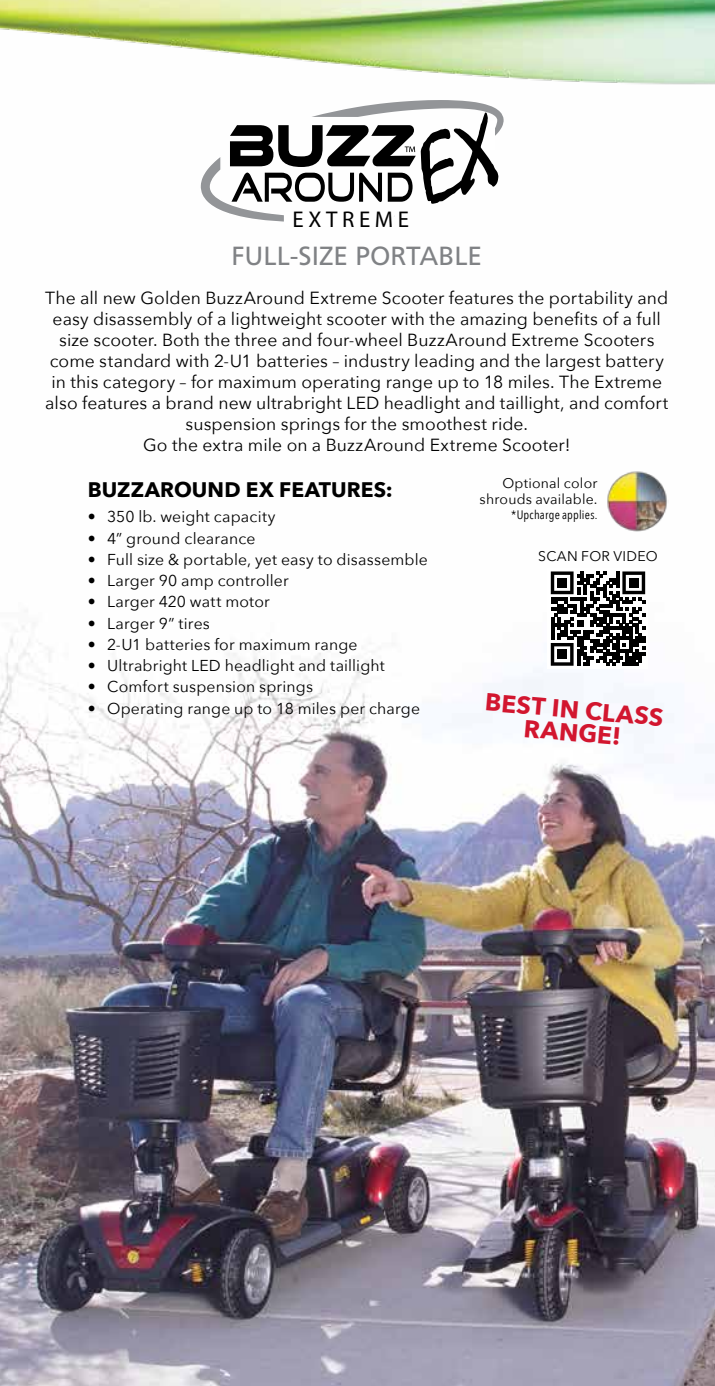
<style>
.page{position:relative;width:715px;height:1386px;background:#fff}
.page>*{position:absolute;margin:0;border:0;box-sizing:border-box;transform-origin:0 0}
.t1{font:26.25px "Frutiger";color:#808285}
.t2{font:700 24.5px/22.8px "Avenir Next";color:#d2162f;text-align:center}
.t3{font:22.93px "Myriad Pro";letter-spacing:.2em;color:#000}
.t4{font:700 21px "Avenir Next";letter-spacing:.005em;color:#000}
.t5{font:17.5px/21px "Avenir Next";letter-spacing:.005em;color:#000;text-align:center}
.t6{font:15.75px "Avenir Next";letter-spacing:.01em;color:#000}
.t7{font:14px/15.8px "Avenir Next";letter-spacing:.015em;color:#000;text-align:right}
.t8{font:12.25px "Avenir Next Condensed";letter-spacing:.015em;color:#000}
</style>
<div class="page">
<img style="left:0;top:626px;width:714px;height:760px">
<img style="left:607px;top:471px;width:60px;height:61px">
<img style="left:0;top:0;width:714px;height:85px">
<div style="left:547px;top:568px;width:101px;height:101px;background:#fff"></div>
<svg style="left:550px;top:571px;width:94px;height:95px"></svg>
<div style="left:557px;top:578px;width:9px;height:10px;background:#000"></div>
<div style="left:628px;top:578px;width:10px;height:10px;background:#000"></div>
<div style="left:557px;top:649px;width:9px;height:10px;background:#000"></div>
<svg style="left:200px;top:100px;width:304px;height:122px"></svg>
<h3 class="t3" style="left:292px;top:205px;width:118px">EXTREME</h3>
<h1 class="t1" style="left:231px;top:240px;width:252px">FULL-SIZE PORTABLE</h1>
<p class="t5" style="left:45px;top:286px;width:624px">The all new Golden BuzzAround Extreme Scooter features the portability and easy disassembly of a lightweight scooter with the amazing benefits of a full size scooter. Both the three and four-wheel BuzzAround Extreme Scooters come standard with 2-U1 batteries – industry leading and the largest battery in this category – for maximum operating range up to 18 miles. The Extreme also features a brand new ultrabright LED headlight and taillight, and comfort suspension springs for the smoothest ride.<br>Go the extra mile on a BuzzAround Extreme Scooter!</p>
<p class="t4" style="left:88px;top:471px;width:306px">BUZZAROUND EX FEATURES:</p>
<p class="t6" style="left:88px;top:503px;width:189px">• 350 lb. weight capacity</p>
<p class="t6" style="left:88px;top:525px;width:169px">• 4” ground clearance</p>
<p class="t6" style="left:88px;top:546px;width:341px">• Full size &amp; portable, yet easy to disassemble</p>
<p class="t6" style="left:88px;top:567px;width:202px">• Larger 90 amp controller</p>
<p class="t6" style="left:88px;top:589px;width:183px">• Larger 420 watt motor</p>
<p class="t6" style="left:88px;top:610px;width:123px">• Larger 9” tires</p>
<p class="t6" style="left:88px;top:631px;width:271px">• 2-U1 batteries for maximum range</p>
<p class="t6" style="left:88px;top:652px;width:298px">• Ultrabright LED headlight and taillight</p>
<p class="t6" style="left:88px;top:674px;width:226px">• Comfort suspension springs</p>
<p class="t6" style="left:88px;top:695px;width:333px">• Operating range up to 18 miles per charge</p>
<p class="t7" style="left:479px;top:475px;width:119px">Optional color shrouds available.</p>
<p class="t8" style="left:511px;top:505px;width:88px">*Upcharge applies.</p>
<p class="t7" style="left:538px;top:548px;width:121px">SCAN FOR VIDEO</p>
<h2 class="t2" style="left:486px;top:690px;width:180px;rotate:5deg">BEST IN CLASS<br>RANGE!</h2>
</div>
